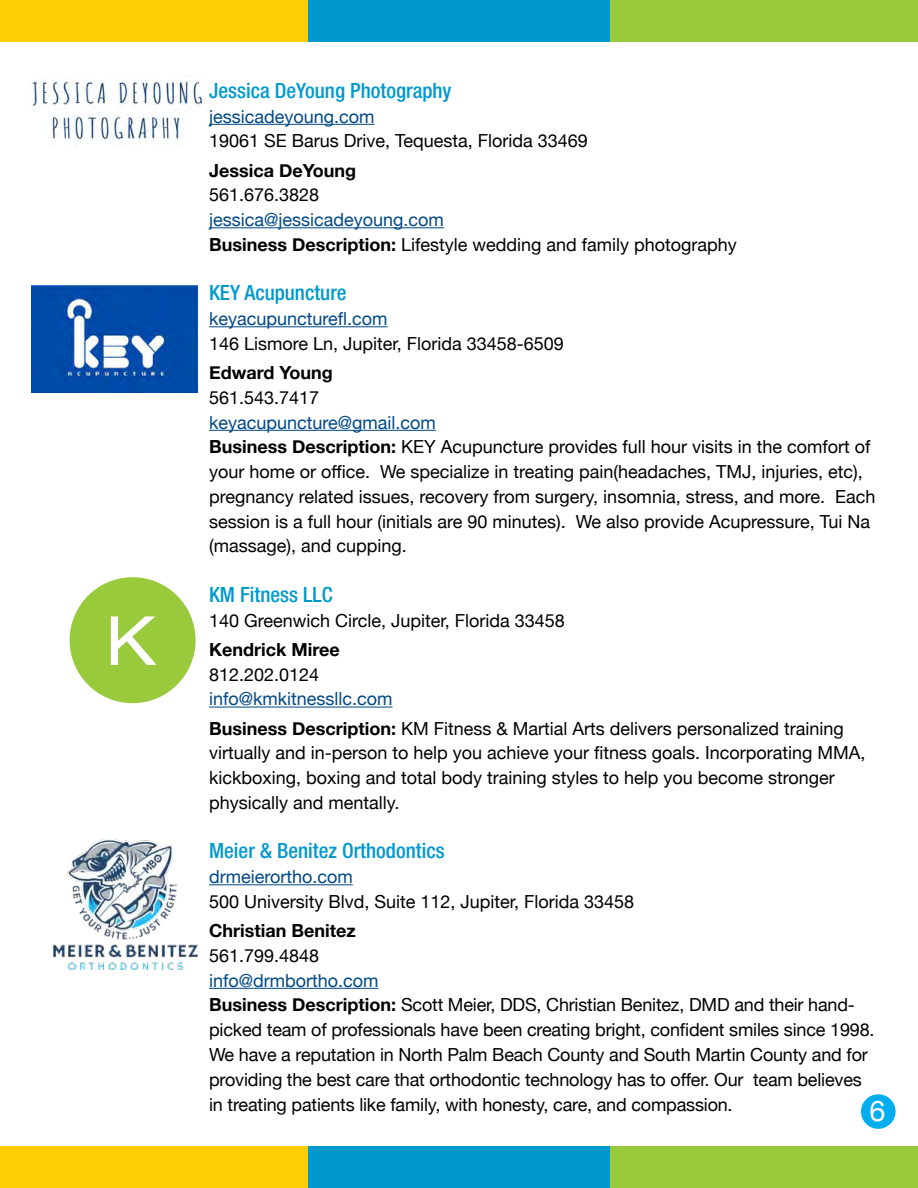
<style>
.page{position:relative;width:918px;height:1188px;background:#fff}
.page>*{position:absolute;margin:0;border:0;box-sizing:border-box;transform-origin:0 0}
.t1{font:expanded 67.8px "Helvetica Neue";color:#fff}
.t2{font:28.8px "Helvetica Neue";color:#fff}
.t3{font:500 condensed 21px "Helvetica Neue";color:#0099cd}
.t4{font:18px/24.8px "Helvetica Neue";color:#000}
.t5{font:18px "Helvetica Neue";color:#004887}
.t6{font:700 18px "Helvetica Neue";color:#000}
.s1{color:#004887}
.s2{font-weight:700}
</style>
<div class="page">
<div style="left:861px;top:1094px;width:35px;height:35px;background:#00aeef;border-radius:50%"></div>
<div style="left:0;top:0;width:308px;height:42px;background:#ffcd05"></div>
<div style="left:308px;top:0;width:308px;height:42px;background:#0099cd"></div>
<div style="left:610px;top:0;width:308px;height:42px;background:#99ca3c"></div>
<div style="left:0;top:1146px;width:308px;height:42px;background:#ffcd05"></div>
<div style="left:308px;top:1146px;width:308px;height:42px;background:#0099cd"></div>
<div style="left:610px;top:1146px;width:308px;height:42px;background:#99ca3c"></div>
<hr style="left:209px;top:124px;width:165px;height:1px;background:#004887">
<hr style="left:209px;top:227px;width:235px;height:1px;background:#004887">
<hr style="left:209px;top:326px;width:178px;height:1px;background:#004887">
<hr style="left:209px;top:430px;width:227px;height:1px;background:#004887">
<hr style="left:209px;top:707px;width:184px;height:1px;background:#004887">
<hr style="left:209px;top:884px;width:144px;height:1px;background:#004887">
<hr style="left:209px;top:988px;width:170px;height:1px;background:#004887">
<img style="left:32px;top:286px;width:166px;height:107px">
<img style="left:31px;top:74px;width:177px;height:36px">
<img style="left:51px;top:114px;width:131px;height:32px">
<div style="left:70px;top:577px;width:126px;height:126px;background:#99ca3c;border-radius:50%"></div>
<img style="left:53px;top:840px;width:144px;height:130px">
<h1 class="t1" style="left:105px;top:600px;width:53px">K</h1>
<p class="t3" style="left:209px;top:78px;width:244px">Jessica DeYoung Photography</p>
<p class="t5" style="left:209px;top:103px;width:167px">jessicadeyoung.com</p>
<p class="t4" style="left:209px;top:130px;width:380px">19061 SE Barus Drive, Tequesta, Florida 33469</p>
<p class="t6" style="left:209px;top:156px;width:149px">Jessica DeYoung</p>
<p class="t4" style="left:209px;top:184px;width:112px">561.676.3828</p>
<p class="t4" style="left:209px;top:208px;width:529px"><span class="s1">jessica@jessicadeyoung.com<br></span><span class="s2">Business Description:</span> Lifestyle wedding and family photography</p>
<p class="t3" style="left:209px;top:280px;width:139px">KEY Acupuncture</p>
<p class="t5" style="left:209px;top:306px;width:180px">keyacupuncturefl.com</p>
<p class="t4" style="left:209px;top:332px;width:356px">146 Lismore Ln, Jupiter, Florida 33458-6509</p>
<p class="t6" style="left:209px;top:358px;width:125px">Edward Young</p>
<p class="t4" style="left:209px;top:386px;width:112px">561.543.7417</p>
<p class="t4" style="left:209px;top:411px;width:668px"><span class="s1">keyacupuncture@gmail.com<br></span><span class="s2">Business Description:</span> KEY Acupuncture provides full hour visits in the comfort of your home or office. We specialize in treating pain(headaches, TMJ, injuries, etc), pregnancy related issues, recovery from surgery, insomnia, stress, and more. Each session is a full hour (initials are 90 minutes). We also provide Acupressure, Tui Na (massage), and cupping.</p>
<p class="t3" style="left:209px;top:582px;width:125px">KM Fitness LLC</p>
<p class="t4" style="left:209px;top:609px;width:357px">140 Greenwich Circle, Jupiter, Florida 33458</p>
<p class="t6" style="left:209px;top:635px;width:132px">Kendrick Miree</p>
<p class="t4" style="left:209px;top:663px;width:112px">812.202.0124</p>
<p class="t4" style="left:209px;top:685px;width:636px;line-height:29.2px"><span class="s1">info@kmkitnessllc.com<br></span><span class="s2">Business Description:</span> KM Fitness &amp; Martial Arts delivers personalized training</p>
<p class="t4" style="left:209px;top:742px;width:658px">virtually and in-person to help you achieve your fitness goals. Incorporating MMA, kickboxing, boxing and total body training styles to help you become stronger physically and mentally.</p>
<p class="t3" style="left:209px;top:838px;width:237px">Meier &amp; Benitez Orthodontics</p>
<p class="t5" style="left:209px;top:864px;width:145px">drmeierortho.com</p>
<p class="t4" style="left:209px;top:890px;width:427px">500 University Blvd, Suite 112, Jupiter, Florida 33458</p>
<p class="t6" style="left:209px;top:916px;width:148px">Christian Benitez</p>
<p class="t4" style="left:209px;top:944px;width:112px">561.799.4848</p>
<p class="t4" style="left:209px;top:969px;width:667px"><span class="s1">info@drmbortho.com<br></span><span class="s2">Business Description:</span> Scott Meier, DDS, Christian Benitez, DMD and their hand&shy;picked team of professionals have been creating bright, confident smiles since 1998.<br>We have a reputation in North Palm Beach County and South Martin County and for providing the best care that orthodontic technology has to offer. Our team believes in treating patients like family, with honesty, care, and compassion.</p>
<h2 class="t2" style="left:870px;top:1090px;width:18px">6</h2>
</div>
